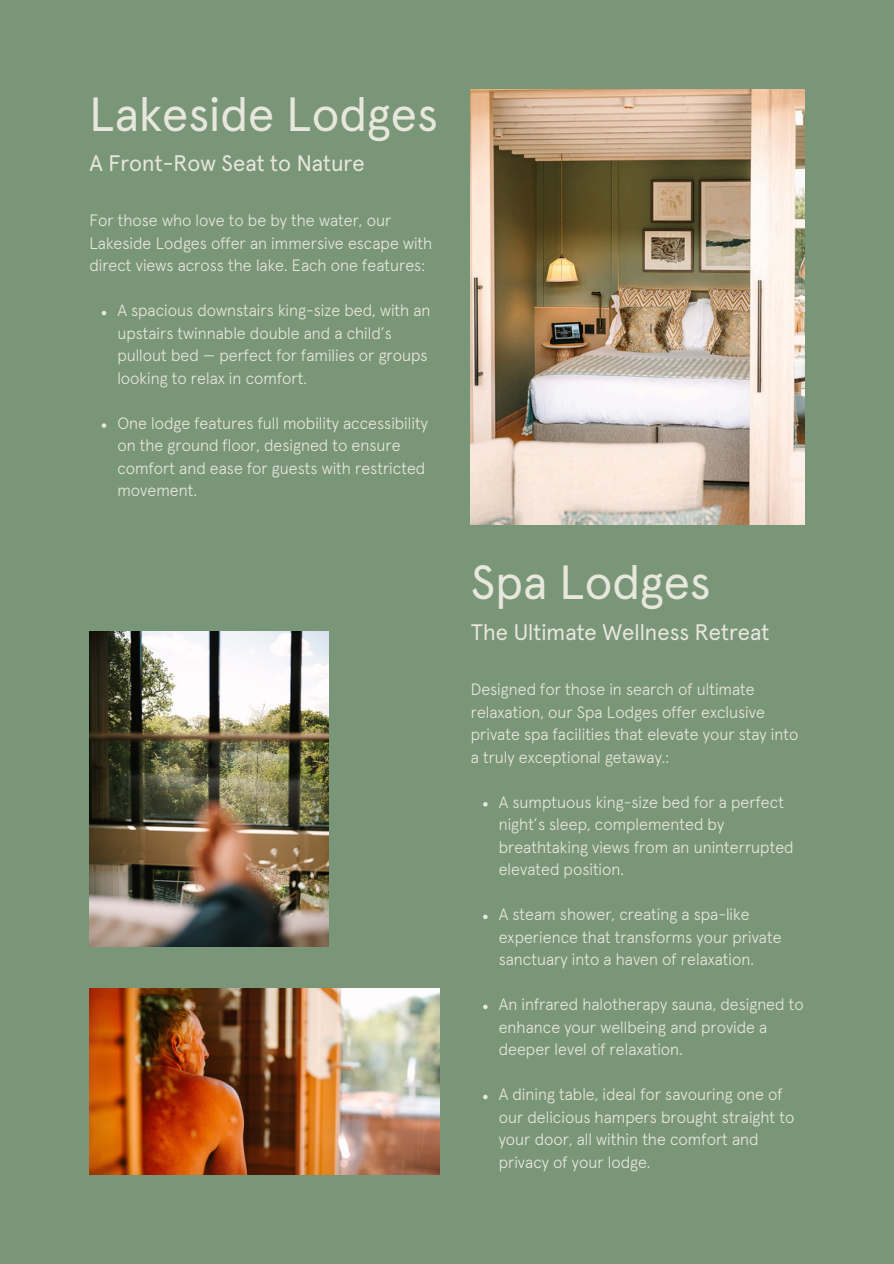
<style>
.page{position:relative;width:894px;height:1264px;background:#fff}
.page>*{position:absolute;margin:0;border:0;box-sizing:border-box;transform-origin:0 0}
.t1{font:48px "Apercu";color:#e8e7dd}
.t2{font:22.5px "Apercu";color:#e8e7dd}
.t3{font:300 16.5px/22.5px "Apercu";color:#e8e7dd}
</style>
<div class="page">
<div style="left:0;top:0;width:893px;height:1263px;background:#7a9678"></div>
<svg style="left:483px;top:802px;width:4px;height:4px"></svg>
<svg style="left:483px;top:914px;width:4px;height:5px"></svg>
<svg style="left:483px;top:1004px;width:4px;height:5px"></svg>
<svg style="left:483px;top:1094px;width:4px;height:5px"></svg>
<svg style="left:102px;top:311px;width:4px;height:4px"></svg>
<svg style="left:102px;top:423px;width:4px;height:5px"></svg>
<img style="left:470px;top:89px;width:333px;height:436px">
<img style="left:89px;top:631px;width:239px;height:315px">
<img style="left:89px;top:988px;width:350px;height:185px">
<h1 class="t1" style="left:89px;top:93px;width:350px">Lakeside Lodges</h1>
<h1 class="t2" style="left:89px;top:153px;width:277px">A Front-Row Seat to Nature</h1>
<p class="t3" style="left:89px;top:210px;width:344px">For those who love to be by the water, our<br>Lakeside Lodges offer an immersive escape with direct views across the lake. Each one features:</p>
<p class="t3" style="left:117px;top:300px;width:315px">A spacious downstairs king-size bed, with an upstairs twinnable double and a child’s pullout bed — perfect for families or groups looking to relax in comfort.</p>
<p class="t3" style="left:117px;top:413px;width:312px">One lodge features full mobility accessibility on the ground floor, designed to ensure comfort and ease for guests with restricted movement.</p>
<h1 class="t1" style="left:470px;top:561px;width:241px">Spa Lodges</h1>
<h1 class="t2" style="left:470px;top:622px;width:300px">The Ultimate Wellness Retreat</h1>
<p class="t3" style="left:470px;top:679px;width:329px">Designed for those in search of ultimate relaxation, our Spa Lodges offer exclusive private spa facilities that elevate your stay into a truly exceptional getaway.:</p>
<p class="t3" style="left:498px;top:791px;width:296px">A sumptuous king-size bed for a perfect night’s sleep, complemented by breathtaking views from an uninterrupted elevated position.</p>
<p class="t3" style="left:498px;top:904px;width:284px">A steam shower, creating a spa-like experience that transforms your private sanctuary into a haven of relaxation.</p>
<p class="t3" style="left:498px;top:994px;width:306px">An infrared halotherapy sauna, designed to enhance your wellbeing and provide a deeper level of relaxation.</p>
<p class="t3" style="left:498px;top:1084px;width:297px">A dining table, ideal for savouring one of our delicious hampers brought straight to your door, all within the comfort and privacy of your lodge.</p>
</div>
